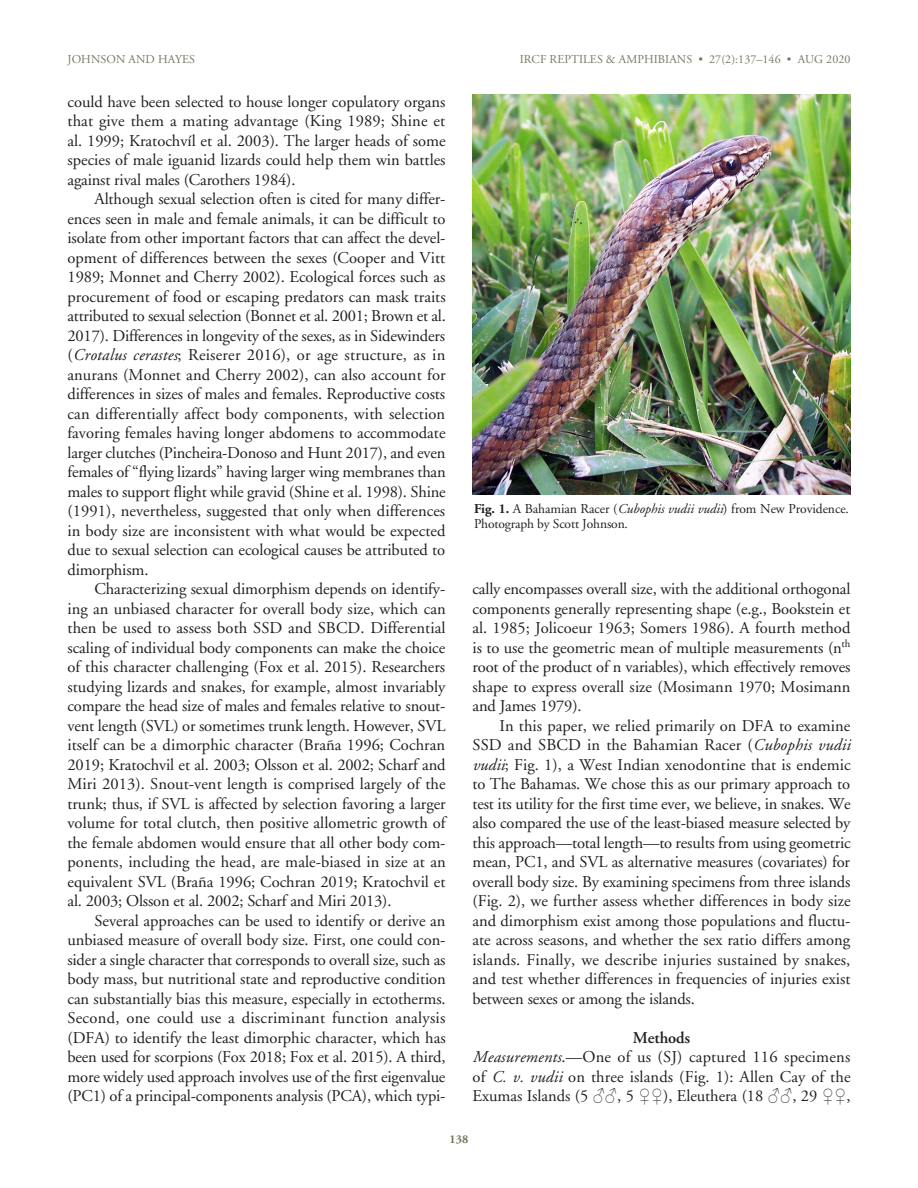
<style>
.page{position:relative;width:918px;height:1188px;background:#fff}
.page>*{position:absolute;margin:0;border:0;box-sizing:border-box;transform-origin:0 0}
.TEXT{font:16.5px/19.5px "Adobe Garamond";letter-spacing:-.005em;color:#231f20;text-align:justify}
.SUBhead{font:600 16.5px "Adobe Garamond";letter-spacing:-.01em;color:#231f20}
.Figure_Caption{font:13.5px/15px "Adobe Garamond";letter-spacing:-.005em;color:#231f20}
.Running_Head_RIGHT{font:12px "Adobe Garamond";letter-spacing:.005em;color:#717a60}
.Running_Head_LEFT{font:12px "Adobe Garamond";letter-spacing:.005em;color:#717a60}
.Running_Head_LEFT-2{font:700 12px "Adobe Garamond";color:#717a60}
.s1{font-style:italic}
.s2{font-weight:700}
.s3{font-family:"Times New Roman"}
</style>
<div class="page">
<img style="left:472px;top:94px;width:378px;height:400px">
<p class="Running_Head_LEFT" style="left:68px;top:53px;width:129px">JOHNSON AND HAYES</p>
<p class="Running_Head_RIGHT" style="left:520px;top:53px;width:332px">IRCF REPTILES &amp; AMPHIBIANS • 27(2):137–146 • AUG 2020</p>
<p class="TEXT" style="left:68px;top:92px;width:380px">could have been selected to house longer copulatory organs that give them a mating advantage (King 1989; Shine et al. 1999; Kratochvíl et al. 2003). The larger heads of some species of male iguanid lizards could help them win battles against rival males (Carothers 1984).</p>
<p class="TEXT" style="left:68px;top:190px;width:380px;text-indent:27px">Although sexual selection often is cited for many differ&shy;ences seen in male and female animals, it can be difficult to isolate from other important factors that can affect the devel&shy;opment of differences between the sexes (Cooper and Vitt 1989; Monnet and Cherry 2002). Ecological forces such as procurement of food or escaping predators can mask traits attributed to sexual selection (Bonnet et al. 2001; Brown et al.<br>2017). Differences in longevity of the sexes, as in Sidewinders (<span class="s1">Crotalus cerastes</span>; Reiserer 2016), or age structure, as in anurans (Monnet and Cherry 2002), can also account for differences in sizes of males and females. Reproductive costs can differentially affect body components, with selection favoring females having longer abdomens to accommodate larger clutches (Pincheira-Donoso and Hunt 2017), and even females of “flying lizards” having larger wing membranes than males to support flight while gravid (Shine et al. 1998). Shine (1991), nevertheless, suggested that only when differences in body size are inconsistent with what would be expected due to sexual selection can ecological causes be attributed to dimorphism.</p>
<p class="TEXT" style="left:68px;top:580px;width:380px;text-indent:27px">Characterizing sexual dimorphism depends on identify&shy;ing an unbiased character for overall body size, which can then be used to assess both SSD and SBCD. Differential scaling of individual body components can make the choice of this character challenging (Fox et al. 2015). Researchers studying lizards and snakes, for example, almost invariably compare the head size of males and females relative to snout&shy;vent length (SVL) or sometimes trunk length. However, SVL itself can be a dimorphic character (Braña 1996; Cochran 2019; Kratochvil et al. 2003; Olsson et al. 2002; Scharf and Miri 2013). Snout-vent length is comprised largely of the trunk; thus, if SVL is affected by selection favoring a larger volume for total clutch, then positive allometric growth of the female abdomen would ensure that all other body com&shy;ponents, including the head, are male-biased in size at an equivalent SVL (Braña 1996; Cochran 2019; Kratochvil et al. 2003; Olsson et al. 2002; Scharf and Miri 2013).</p>
<p class="TEXT" style="left:68px;top:911px;width:380px;text-indent:27px">Several approaches can be used to identify or derive an unbiased measure of overall body size. First, one could con&shy;sider a single character that corresponds to overall size, such as body mass, but nutritional state and reproductive condition can substantially bias this measure, especially in ectotherms.<br>Second, one could use a discriminant function analysis (DFA) to identify the least dimorphic character, which has been used for scorpions (Fox 2018; Fox et al. 2015). A third, more widely used approach involves use of the first eigenvalue (PC1) of a principal-components analysis (PCA), which typi-</p>
<p class="Figure_Caption" style="left:474px;top:502px;width:376px"><span class="s2">Fig. 1.</span> A Bahamian Racer (<span class="s1">Cubophis vudii vudii</span>) from New Providence.<br>Photograph by Scott Johnson.</p>
<p class="TEXT" style="left:472px;top:580px;width:380px">cally encompasses overall size, with the additional orthogonal components generally representing shape (e.g., Bookstein et al. 1985; Jolicoeur 1963; Somers 1986). A fourth method is to use the geometric mean of multiple measurements (n<sup>th </sup>root of the product of n variables), which effectively removes shape to express overall size (Mosimann 1970; Mosimann and James 1979).</p>
<p class="TEXT" style="left:472px;top:716px;width:380px;text-indent:27px">In this paper, we relied primarily on DFA to examine SSD and SBCD in the Bahamian Racer (<span class="s1">Cubophis vudii vudii</span>; Fig. 1), a West Indian xenodontine that is endemic to The Bahamas. We chose this as our primary approach to test its utility for the first time ever, we believe, in snakes. We also compared the use of the least-biased measure selected by this approach—total length—to results from using geometric mean, PC1, and SVL as alternative measures (covariates) for overall body size. By examining specimens from three islands (Fig. 2), we further assess whether differences in body size and dimorphism exist among those populations and fluctu&shy;ate across seasons, and whether the sex ratio differs among islands. Finally, we describe injuries sustained by snakes, and test whether differences in frequencies of injuries exist between sexes or among the islands.</p>
<p class="SUBhead" style="left:633px;top:1028px;width:59px">Methods</p>
<p class="TEXT" style="left:472px;top:1048px;width:380px"><span class="s1">Measurements</span>.—One of us (SJ) captured 116 specimens of <span class="s1">C. v. vudii</span> on three islands (Fig. 1): Allen Cay of the Exumas Islands (5 <span class="s3">♂♂</span>, 5 <span class="s3">♀♀</span>), Eleuthera (18 <span class="s3">♂♂</span>, 29 <span class="s3">♀♀</span>,</p>
<p class="Running_Head_LEFT-2" style="left:450px;top:1132px;width:20px">138</p>
</div>
